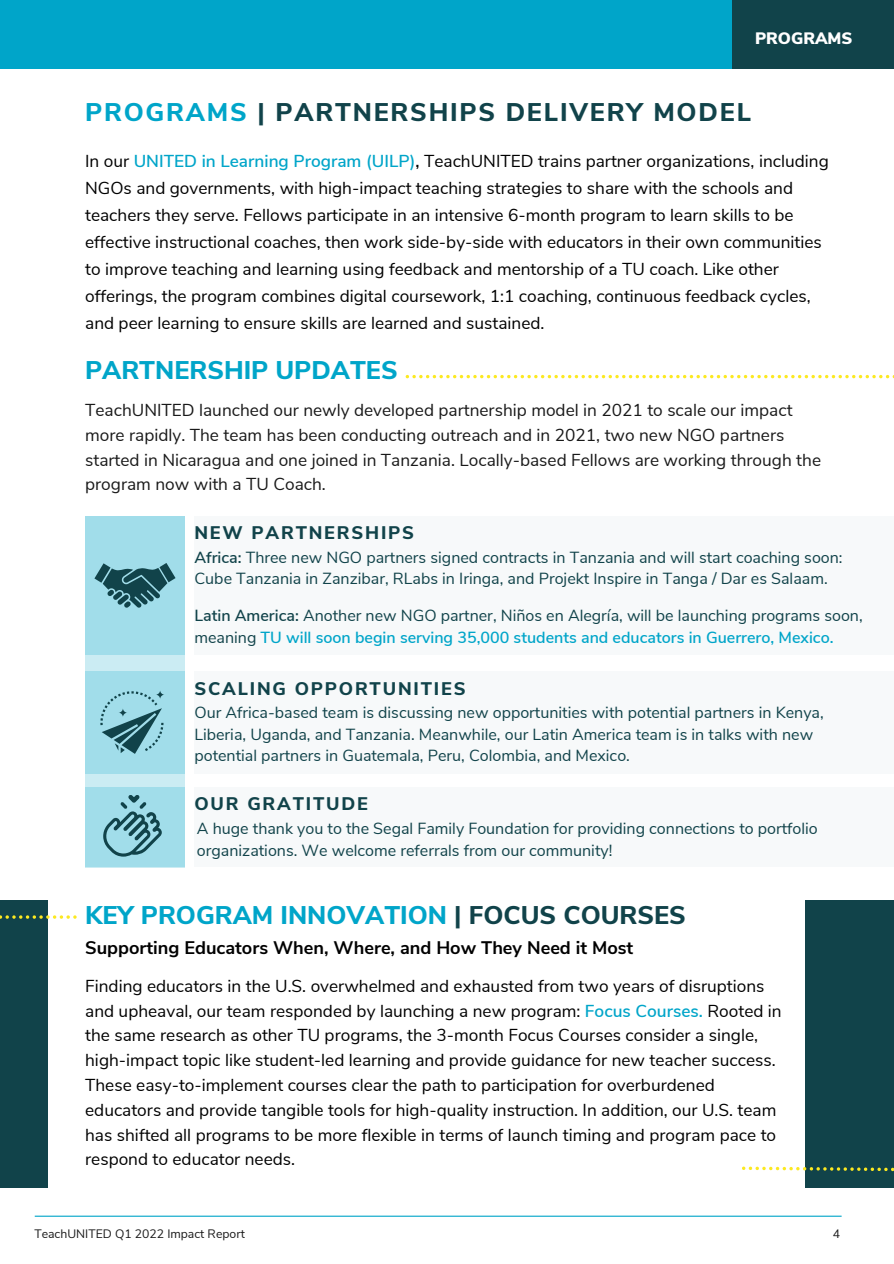
<style>
.page{position:relative;width:894px;height:1264px;background:#fff}
.page>*{position:absolute;margin:0;border:0;box-sizing:border-box;transform-origin:0 0}
.t1{font:800 25.5px "Nunito Sans";color:#00a5c9}
.t2{font:800 25.5px "Nunito Sans";letter-spacing:.07em;color:#11434a}
.t3{font:700 18.15px "Nunito Sans";color:#000}
.t4{font:800 18.15px "Nunito Sans";letter-spacing:.1em;color:#11434a}
.t5{font:17.25px/24.8px "Nunito Sans";color:#000}
.t6{font:17.25px/24.8px "Nunito Sans";color:#191919}
.t7{font:900 16.5px "Nunito Sans";color:#fff}
.t8{font:16.05px/21.5px "Nunito Sans";color:#11434a}
.t9{font:12.15px "Nunito Sans";color:#191919}
.s1{color:#00a5c9}
.s2{font-weight:600;color:#00a5c9}
.s3{font-weight:600}
.s4{color:#11434a}
</style>
<div class="page">
<hr style="left:35px;top:1215px;width:806px;height:1px;background:#00a5c9">
<div style="left:731px;top:0;width:162px;height:69px;background:#11434a"></div>
<div style="left:0;top:0;width:731px;height:69px;background:#00a5c9"></div>
<div style="left:0;top:900px;width:48px;height:287px;background:#11434a"></div>
<svg style="left:0;top:915px;width:77px;height:3px"></svg>
<div style="left:194px;top:787px;width:699px;height:80px;background:#f7f9fa"></div>
<svg style="left:405px;top:375px;width:488px;height:3px"></svg>
<div style="left:85px;top:654px;width:99px;height:133px;background:#cbecf3"></div>
<div style="left:85px;top:516px;width:99px;height:138px;background:#a1ddea"></div>
<svg style="left:94px;top:563px;width:81px;height:44px"></svg>
<div style="left:85px;top:671px;width:99px;height:102px;background:#a1ddea"></div>
<div style="left:194px;top:516px;width:699px;height:138px;background:#f7f9fa"></div>
<div style="left:194px;top:671px;width:699px;height:102px;background:#f7f9fa"></div>
<div style="left:85px;top:787px;width:99px;height:80px;background:#a1ddea"></div>
<svg style="left:100px;top:691px;width:63px;height:63px"></svg>
<svg style="left:103px;top:795px;width:59px;height:61px"></svg>
<div style="left:804px;top:900px;width:89px;height:287px;background:#11434a"></div>
<svg style="left:742px;top:1166px;width:151px;height:5px"></svg>
<p class="t7" style="left:754px;top:27px;width:99px">PROGRAMS</p>
<p class="t2" style="left:85px;top:95px;width:667px"><span class="s1">PROGRAMS</span> | PARTNERSHIPS DELIVERY MODEL</p>
<p class="t5" style="left:85px;top:148px;width:745px;line-height:27px">In our <span class="s2">UNITED in Learning Program (UILP)</span><span class="s3">,</span> TeachUNITED trains partner organizations, including NGOs and governments, with high-impact teaching strategies to share with the schools and teachers they serve. Fellows participate in an intensive 6-month program to learn skills to be effective instructional coaches, then work side-by-side with educators in their own communities to improve teaching and learning using feedback and mentorship of a TU coach. Like other offerings, the program combines digital coursework, 1:1 coaching, continuous feedback cycles, and peer learning to ensure skills are learned and sustained.</p>
<p class="t1" style="left:85px;top:353px;width:314px">PARTNERSHIP UPDATES</p>
<p class="t6" style="left:85px;top:398px;width:737px">TeachUNITED launched our newly developed partnership model in 2021 to scale our impact more rapidly. The team has been conducting outreach and in 2021, two new NGO partners started in Nicaragua and one joined in Tanzania. Locally-based Fellows are working through the program now with a TU Coach.</p>
<p class="t4" style="left:194px;top:520px;width:221px">NEW PARTNERSHIPS</p>
<p class="t8" style="left:194px;top:547px;width:649px"><span class="s3">Africa:</span> Three new NGO partners signed contracts in Tanzania and will start coaching soon:<br>Cube Tanzania in Zanzibar, RLabs in Iringa, and Projekt Inspire in Tanga / Dar es Salaam.</p>
<p class="t8" style="left:194px;top:605px;width:669px"><span class="s3">Latin America:</span> Another new NGO partner, Niños en Alegría, will be launching programs soon, meaning <span class="s2">TU will soon begin serving 35,000 students and educators in Guerrero, Mexico.</span></p>
<p class="t4" style="left:194px;top:676px;width:272px">SCALING OPPORTUNITIES</p>
<p class="t8" style="left:194px;top:702px;width:630px">Our Africa-based team is discussing new opportunities with potential partners in Kenya,<br>Liberia, Uganda, and Tanzania. Meanwhile, our Latin America team is in talks with new potential partners in Guatemala, Peru, Colombia, and Mexico.</p>
<p class="t4" style="left:194px;top:792px;width:175px">OUR GRATITUDE</p>
<p class="t8" style="left:197px;top:818px;width:622px">A huge thank you to the Segal Family Foundation for providing connections to portfolio organizations. We welcome referrals from our community!</p>
<p class="t1" style="left:85px;top:898px;width:602px">KEY PROGRAM INNOVATION <span class="s4">| FOCUS COURSES</span></p>
<p class="t3" style="left:85px;top:935px;width:549px">Supporting Educators When, Where, and How They Need it Most</p>
<p class="t5" style="left:85px;top:973px;width:698px">Finding educators in the U.S. overwhelmed and exhausted from two years of disruptions and upheaval, our team responded by launching a new program: <span class="s2">Focus Courses.</span> Rooted in the same research as other TU programs, the 3-month Focus Courses consider a single, high-impact topic like student-led learning and provide guidance for new teacher success.<br>These easy-to-implement courses clear the path to participation for overburdened educators and provide tangible tools for high-quality instruction. In addition, our U.S. team has shifted all programs to be more flexible in terms of launch timing and program pace to respond to educator needs.</p>
<p class="t9" style="left:34px;top:1225px;width:212px">TeachUNITED Q1 2022 Impact Report</p>
<p class="t9" style="left:832px;top:1225px;width:9px">4</p>
</div>
